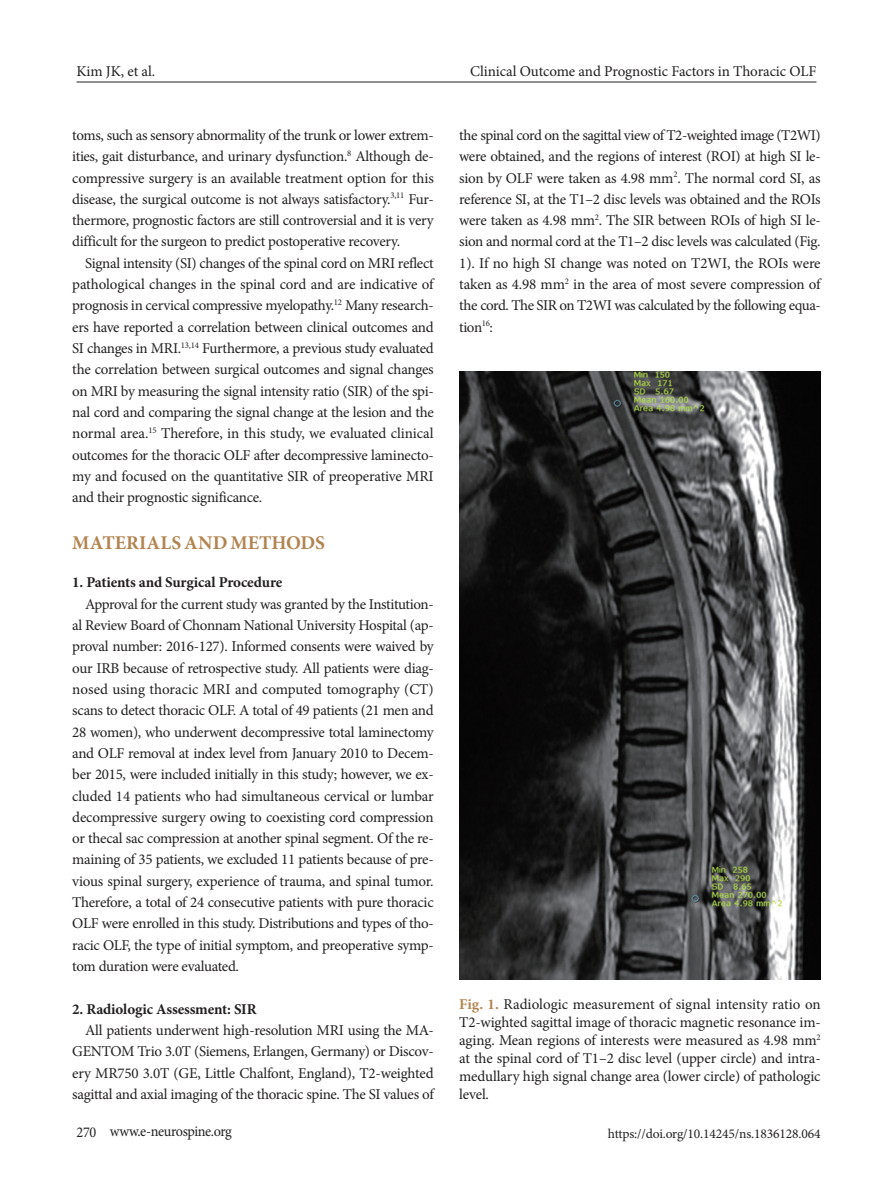
<style>
.page{position:relative;width:893px;height:1191px;background:#fff}
.page>*{position:absolute;margin:0;border:0;box-sizing:border-box;transform-origin:0 0}
.대제목{font:700 19.5px "Minion Pro";color:#b28450}
.본문{font:15px/21.3px "Minion Pro";letter-spacing:-.02em;color:#231f20;text-align:justify}
.표그림캡션{font:15px/18px "Minion Pro";letter-spacing:-.01em;color:#231f20;text-align:justify}
.중제목{font:700 15px "Minion Pro";letter-spacing:-.01em;color:#231f20}
.본문-2{font:15px "Minion Pro";letter-spacing:-.02em;color:#231f20;scale:.95 1}
.doi_번호{font:13.5px "Minion Pro";letter-spacing:-.01em;color:#231f20}
.s1{font-weight:700;color:#b28450}
</style>
<div class="page">
<hr style="left:77px;top:82px;width:739px;height:1px;background:#231f20">
<img style="left:459px;top:371px;width:362px;height:608px">
<p class="본문" style="left:77px;top:61px;width:80px">Kim JK, et al.</p>
<p class="본문" style="left:470px;top:61px;width:348px">Clinical Outcome and Prognostic Factors in Thoracic OLF</p>
<p class="본문" style="left:72px;top:125px;width:363px">toms, such as sensory abnormality of the trunk or lower extrem&shy;ities, gait disturbance, and urinary dysfunction.<sup>8</sup> Although de&shy;compressive surgery is an available treatment option for this disease, the surgical outcome is not always satisfactory.<sup>3,11</sup> Fur&shy;thermore, prognostic factors are still controversial and it is very difficult for the surgeon to predict postoperative recovery.</p>
<p class="본문" style="left:72px;top:252px;width:363px;text-indent:13px">Signal intensity (SI) changes of the spinal cord on MRI reflect pathological changes in the spinal cord and are indicative of prognosis in cervical compressive myelopathy.<sup>12</sup> Many research&shy;ers have reported a correlation between clinical outcomes and SI changes in MRI.<sup>13,14</sup> Furthermore, a previous study evaluated the correlation between surgical outcomes and signal changes on MRI by measuring the signal intensity ratio (SIR) of the spi&shy;nal cord and comparing the signal change at the lesion and the normal area.<sup>15</sup> Therefore, in this study, we evaluated clinical outcomes for the thoracic OLF after decompressive laminecto&shy;my and focused on the quantitative SIR of preoperative MRI and their prognostic significance.</p>
<p class="대제목" style="left:72px;top:528px;width:254px">MATERIALS AND METHODS</p>
<p class="중제목" style="left:72px;top:572px;width:212px">1. Patients and Surgical Procedure</p>
<p class="본문" style="left:72px;top:593px;width:363px;text-indent:13px">Approval for the current study was granted by the Institution&shy;al Review Board of Chonnam National University Hospital (ap&shy;proval number: 2016-127). Informed consents were waived by our IRB because of retrospective study. All patients were diag&shy;nosed using thoracic MRI and computed tomography (CT) scans to detect thoracic OLF. A total of 49 patients (21 men and 28 women), who underwent decompressive total laminectomy and OLF removal at index level from January 2010 to Decem&shy;ber 2015, were included initially in this study; however, we ex&shy;cluded 14 patients who had simultaneous cervical or lumbar decompressive surgery owing to coexisting cord compression or thecal sac compression at another spinal segment. Of the re&shy;maining of 35 patients, we excluded 11 patients because of pre&shy;vious spinal surgery, experience of trauma, and spinal tumor.<br>Therefore, a total of 24 consecutive patients with pure thoracic OLF were enrolled in this study. Distributions and types of tho&shy;racic OLF, the type of initial symptom, and preoperative symp&shy;tom duration were evaluated.</p>
<p class="중제목" style="left:72px;top:998px;width:186px">2. Radiologic Assessment: SIR</p>
<p class="본문" style="left:72px;top:1019px;width:363px;text-indent:13px">All patients underwent high-resolution MRI using the MA-GENTOM Trio 3.0T (Siemens, Erlangen, Germany) or Discov&shy;ery MR750 3.0T (GE, Little Chalfont, England), T2-weighted sagittal and axial imaging of the thoracic spine. The SI values of</p>
<p class="본문" style="left:459px;top:125px;width:363px">the spinal cord on the sagittal view of T2-weighted image (T2WI) were obtained, and the regions of interest (ROI) at high SI le&shy;sion by OLF were taken as 4.98 mm<sup>2</sup>. The normal cord SI, as reference SI, at the T1–2 disc levels was obtained and the ROIs were taken as 4.98 mm<sup>2</sup>. The SIR between ROIs of high SI le&shy;sion and normal cord at the T1–2 disc levels was calculated (Fig.<br>1). If no high SI change was noted on T2WI, the ROIs were taken as 4.98 mm<sup>2</sup> in the area of most severe compression of the cord. The SIR on T2WI was calculated by the following equa&shy;tion<sup>16</sup>:</p>
<p class="표그림캡션" style="left:459px;top:995px;width:363px"><span class="s1">Fig. 1.</span> Radiologic measurement of signal intensity ratio on T2-wighted sagittal image of thoracic magnetic resonance im&shy;aging. Mean regions of interests were measured as 4.98 mm<sup>2 </sup>at the spinal cord of T1–2 disc level (upper circle) and intra&shy;medullary high signal change area (lower circle) of pathologic level.</p>
<p class="본문-2" style="left:77px;top:1121px;width:165px">270 www.e-neurospine.org</p>
<p class="doi_번호" style="left:608px;top:1124px;width:214px">https://doi.org/10.14245/ns.1836128.064</p>
</div>
